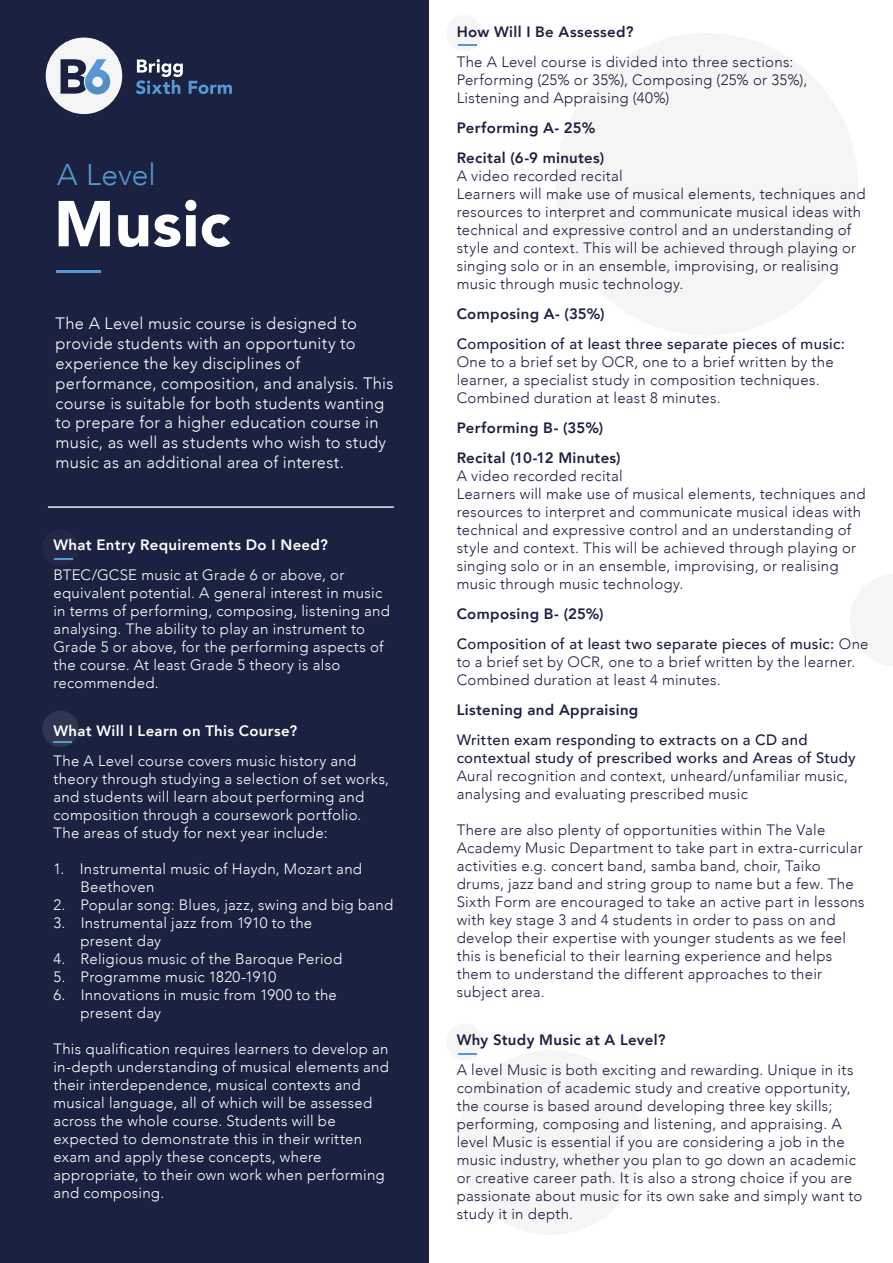
<style>
.page{position:relative;width:893px;height:1263px;background:#fff}
.page>*{position:absolute;margin:0;border:0;box-sizing:border-box;transform-origin:0 0}
.t1{font:900 64.05px "Avenir";letter-spacing:.01em;color:#fff}
.t2{font:300 30px "Avenir";color:#5698d2}
.t3{font:300 16.5px/19.8px "Avenir";letter-spacing:.015em;color:#fff}
.t4{font:300 15px/18px "Avenir";letter-spacing:.02em;color:#1b2140}
.t5{font:300 15px/18px "Avenir";letter-spacing:.02em;color:#fff}
.t6{font:500 15px/30px "Avenir";letter-spacing:.02em;color:#1b2140}
.t7{font:800 15px/30px "Avenir";letter-spacing:.02em;color:#1b2140}
.t8{font:800 15px "Avenir";letter-spacing:.02em;color:#fff}
.s1{font-weight:800}
.s2{font-weight:300}
</style>
<div class="page">
<div style="left:0;top:0;width:429px;height:1263px;background:#1b2140"></div>
<div style="left:555px;top:33px;width:303px;height:302px;background:#f5f5f5;border-radius:50%"></div>
<div style="left:458px;top:1050px;width:184px;height:185px;background:#f5f5f5;border-radius:50%"></div>
<div style="left:46px;top:38px;width:76px;height:76px;background:#f5f5f5;border-radius:50%"></div>
<svg style="left:61px;top:59px;width:49px;height:35px"></svg>
<svg style="left:189px;top:81px;width:43px;height:13px"></svg>
<svg style="left:136px;top:59px;width:47px;height:35px"></svg>
<hr style="left:56px;top:270px;width:44px;height:3px;background:#5698d2">
<svg style="left:43px;top:530px;width:35px;height:35px"></svg>
<div style="left:42px;top:711px;width:37px;height:36px;background:#303551;border-radius:50%"></div>
<svg style="left:53px;top:742px;width:18px;height:1px"></svg>
<svg style="left:447px;top:15px;width:36px;height:36px"></svg>
<div style="left:446px;top:1024px;width:37px;height:36px;background:#f5f5f5;border-radius:50%"></div>
<svg style="left:458px;top:1053px;width:19px;height:2px"></svg>
<hr style="left:48px;top:506px;width:346px;height:2px;background:#ececec">
<h2 class="t2" style="left:57px;top:156px;width:100px">A Level</h2>
<h1 class="t1" style="left:54px;top:169px;width:178px">Music</h1>
<p class="t3" style="left:56px;top:314px;width:339px">The A Level music course is designed to provide students with an opportunity to experience the key disciplines of performance, composition, and analysis. This course is suitable for both students wanting to prepare for a higher education course in music, as well as students who wish to study music as an additional area of interest.</p>
<p class="t8" style="left:53px;top:533px;width:276px">What Entry Requirements Do I Need?</p>
<p class="t5" style="left:53px;top:566px;width:338px">BTEC/GCSE music at Grade 6 or above, or equivalent potential. A general interest in music in terms of performing, composing, listening and analysing. The ability to play an instrument to Grade 5 or above, for the performing aspects of the course. At least Grade 5 theory is also recommended.</p>
<p class="t8" style="left:53px;top:719px;width:245px">What Will I Learn on This Course?</p>
<p class="t5" style="left:53px;top:752px;width:337px">The A Level course covers music history and theory through studying a selection of set works, and students will learn about performing and composition through a coursework portfolio.<br>The areas of study for next year include:</p>
<p class="t5" style="left:80px;top:860px;width:283px;text-indent:-27px">1. Instrumental music of Haydn, Mozart and<br>Beethoven</p>
<p class="t5" style="left:53px;top:896px;width:341px">2. Popular song: Blues, jazz, swing and big band</p>
<p class="t5" style="left:80px;top:914px;width:233px;text-indent:-27px">3. Instrumental jazz from 1910 to the present day</p>
<p class="t5" style="left:53px;top:950px;width:290px">4. Religious music of the Baroque Period</p>
<p class="t5" style="left:53px;top:968px;width:224px">5. Programme music 1820-1910</p>
<p class="t5" style="left:80px;top:986px;width:258px;text-indent:-27px">6. Innovations in music from 1900 to the present day</p>
<p class="t5" style="left:53px;top:1040px;width:337px">This qualification requires learners to develop an in-depth understanding of musical elements and their interdependence, musical contexts and musical language, all of which will be assessed across the whole course. Students will be expected to demonstrate this in their written exam and apply these concepts, where appropriate, to their own work when performing and composing.</p>
<p class="t7" style="left:457px;top:17px;width:178px">How Will I Be Assessed?</p>
<p class="t4" style="left:457px;top:53px;width:352px">The A Level course is divided into three sections:<br>Performing (25% or 35%), Composing (25% or 35%),<br>Listening and Appraising (40%)</p>
<p class="t7" style="left:457px;top:113px;width:149px">Performing A- 25%<br>Recital (6-9 minutes)</p>
<p class="t4" style="left:457px;top:167px;width:410px">A video recorded recital<br>Learners will make use of musical elements, techniques and resources to interpret and communicate musical ideas with technical and expressive control and an understanding of style and context. This will be achieved through playing or singing solo or in an ensemble, improvising, or realising music through music technology.</p>
<p class="t7" style="left:457px;top:299px;width:149px">Composing A- (35%)</p>
<p class="t6" style="left:457px;top:328px;width:390px">Composition of at least three separate pieces of music:</p>
<p class="t4" style="left:457px;top:353px;width:379px">One to a brief set by OCR, one to a brief written by the learner, a specialist study in composition techniques.<br>Combined duration at least 8 minutes.</p>
<p class="t7" style="left:457px;top:413px;width:165px">Performing B- (35%)<br>Recital (10-12 Minutes)</p>
<p class="t4" style="left:457px;top:467px;width:410px">A video recorded recital<br>Learners will make use of musical elements, techniques and resources to interpret and communicate musical ideas with technical and expressive control and an understanding of style and context. This will be achieved through playing or singing solo or in an ensemble, improvising, or realising music through music technology.</p>
<p class="t6" style="left:457px;top:598px;width:413px"><span class="s1">Composing B- (25%)<br></span>Composition of at least two separate pieces of music: <span class="s2">One</span></p>
<p class="t4" style="left:457px;top:653px;width:400px">to a brief set by OCR, one to a brief written by the learner.<br>Combined duration at least 4 minutes.</p>
<p class="t7" style="left:457px;top:695px;width:183px">Listening and Appraising</p>
<p class="t6" style="left:457px;top:730px;width:401px;line-height:18px">Written exam responding to extracts on a CD and contextual study of prescribed works and Areas of Study</p>
<p class="t4" style="left:457px;top:767px;width:393px">Aural recognition and context, unheard/unfamiliar music, analysing and evaluating prescribed music</p>
<p class="t4" style="left:457px;top:821px;width:409px">There are also plenty of opportunities within The Vale Academy Music Department to take part in extra-curricular activities e.g. concert band, samba band, choir, Taiko drums, jazz band and string group to name but a few. The Sixth Form are encouraged to take an active part in lessons with key stage 3 and 4 students in order to pass on and develop their expertise with younger students as we feel this is beneficial to their learning experience and helps them to understand the different approaches to their subject area.</p>
<p class="t7" style="left:457px;top:1025px;width:210px">Why Study Music at A Level?</p>
<p class="t4" style="left:457px;top:1061px;width:407px">A level Music is both exciting and rewarding. Unique in its combination of academic study and creative opportunity, the course is based around developing three key skills; performing, composing and listening, and appraising. A level Music is essential if you are considering a job in the music industry, whether you plan to go down an academic or creative career path. It is also a strong choice if you are passionate about music for its own sake and simply want to study it in depth.</p>
</div>
